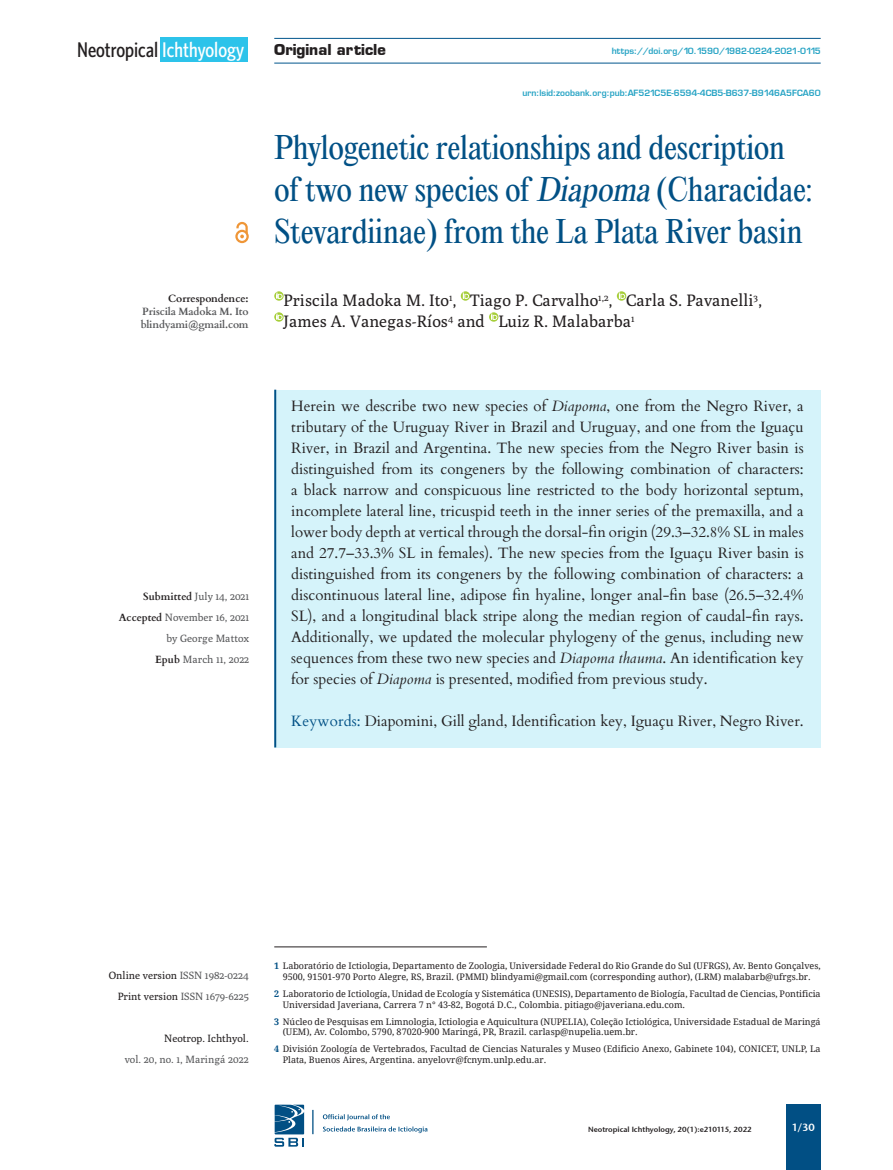
<style>
.page{position:relative;width:893px;height:1170px;background:#fff}
.page>*{position:absolute;margin:0;border:0;box-sizing:border-box;transform-origin:0 0}
.t1{font:30px/42px "Editorial New";letter-spacing:-.025em;color:#015085}
.t2{font:500 21.3px "Whitney Condensed";color:#231f20}
.t3{font:16.5px/21px "Poly";color:#231f20}
.t4{font:700 15.75px "Eugenio";color:#231f20}
.t5{font:15px/21px "Cardo";color:#231f20;text-align:justify}
.t6{font:10.5px/21px "Poly";color:#57585a;text-align:right}
.t7{font:10.5px "Poly";color:#231f20}
.t8{font:700 10.5px "Cardo";letter-spacing:-.015em;color:#57585a}
.t9{font:700 10.5px "Cardo";color:#231f20}
.t10{font:10.5px "Stone Sans Sem ITCTT Semi";color:#fff}
.NI_Rodapes{font:9px/10.8px "Droid Serif";color:#231f20}
.t11{font:9px "Eugenio Medium Normal";color:#26a3c4}
.t12{font:7.5px "Stone Sans Sem ITCTT Semi";color:#231f20}
.s1{color:#fff}
.s2{font-style:italic}
.s3{font-family:"Cardo";font-weight:700;color:#231f20}
.s4{color:#015085}
.s5{color:#57585a}
.s6{color:#231f20}
.s7{font-weight:700;color:#014f84}
</style>
<div class="page">
<div style="left:786px;top:1104px;width:35px;height:65px;background:#014f84"></div>
<hr style="left:274px;top:63px;width:547px;height:1px;background:#01558c">
<hr style="left:274px;top:38px;width:547px;height:1px;background:#01558c">
<svg style="left:323px;top:1126px;width:104px;height:6px"></svg>
<svg style="left:323px;top:1114px;width:67px;height:6px"></svg>
<svg style="left:312px;top:1109px;width:1px;height:25px"></svg>
<svg style="left:274px;top:1104px;width:30px;height:42px"></svg>
<div style="left:160px;top:37px;width:88px;height:25px;background:#2dc3ea"></div>
<div style="left:274px;top:389px;width:547px;height:358px;background:#d5f3fa"></div>
<hr style="left:274px;top:389px;width:2px;height:358px;background:#015085">
<svg style="left:274px;top:291px;width:10px;height:10px"></svg>
<svg style="left:276px;top:292px;width:7px;height:7px"></svg>
<svg style="left:461px;top:291px;width:9px;height:10px"></svg>
<svg style="left:462px;top:292px;width:8px;height:7px"></svg>
<svg style="left:617px;top:291px;width:9px;height:10px"></svg>
<svg style="left:619px;top:292px;width:7px;height:7px"></svg>
<svg style="left:274px;top:312px;width:10px;height:10px"></svg>
<svg style="left:276px;top:313px;width:7px;height:7px"></svg>
<svg style="left:489px;top:312px;width:9px;height:10px"></svg>
<svg style="left:491px;top:313px;width:7px;height:7px"></svg>
<hr style="left:274px;top:946px;width:213px;height:1px;background:#231f20">
<svg style="left:235px;top:222px;width:14px;height:21px"></svg>
<h2 class="t2" style="left:77px;top:37px;width:169px">Neotropical <span class="s1">Ichthyology</span></h2>
<p class="t4" style="left:274px;top:40px;width:113px">Original article</p>
<p class="t11" style="left:612px;top:45px;width:210px">https://doi.org/10.1590/1982-0224-2021-0115</p>
<p class="t11" style="left:523px;top:88px;width:300px">urn:lsid:zoobank.org:pub:AF521C5E-6594-4CB5-B637-B9146A5FCA60</p>
<p class="t9" style="left:168px;top:290px;width:82px">Correspondence:</p>
<p class="t8" style="left:142px;top:303px;width:108px">Priscila Madoka M. Ito</p>
<p class="t8" style="left:141px;top:316px;width:109px">blindyami@gmail.com</p>
<p class="t1" style="left:274px;top:126px;width:539px">Phylogenetic relationships and description of two new species of <span class="s2">Diapoma</span> (Characidae:<br>Stevardiinae) from the La Plata River basin</p>
<p class="t3" style="left:284px;top:290px;width:480px">Priscila Madoka M. Ito<sup>1</sup>, Tiago P. Carvalho<sup>1,2</sup>, Carla S. Pavanelli<sup>3</sup>,<br>James A. Vanegas-Ríos<sup>4</sup> and Luiz R. Malabarba<sup>1</sup></p>
<p class="t6" style="left:119px;top:586px;width:132px"><span class="s3">Submitted</span> July 14, 2021<br><span class="s3">Accepted</span> November 16, 2021 by George Mattox<br><span class="s3">Epub</span> March 11, 2022</p>
<p class="t5" style="left:291px;top:395px;width:514px">Herein we describe two new species of <span class="s2">Diapoma</span>, one from the Negro River, a tributary of the Uruguay River in Brazil and Uruguay, and one from the Iguaçu River, in Brazil and Argentina. The new species from the Negro River basin is distinguished from its congeners by the following combination of characters: a black narrow and conspicuous line restricted to the body horizontal septum, incomplete lateral line, tricuspid teeth in the inner series of the premaxilla, and a lower body depth at vertical through the dorsal-fin origin (29.3–32.8% SL in males and 27.7–33.3% SL in females). The new species from the Iguaçu River basin is distinguished from its congeners by the following combination of characters: a discontinuous lateral line, adipose fin hyaline, longer anal-fin base (26.5–32.4% SL), and a longitudinal black stripe along the median region of caudal-fin rays.<br>Additionally, we updated the molecular phylogeny of the genus, including new sequences from these two new species and <span class="s2">Diapoma thauma</span>. An identification key for species of <span class="s2">Diapoma</span> is presented, modified from previous study.</p>
<p class="t5" style="left:291px;top:710px;width:514px"><span class="s4">Keywords:</span> Diapomini, Gill gland, Identification key, Iguaçu River, Negro River.</p>
<p class="t7" style="left:109px;top:968px;width:141px">Online version <span class="s5">ISSN 1982-0224</span></p>
<p class="t6" style="left:118px;top:985px;width:133px"><span class="s6">Print version</span> ISSN 1679-6225</p>
<p class="t7" style="left:164px;top:1031px;width:86px">Neotrop. Ichthyol.</p>
<p class="t6" style="left:125px;top:1048px;width:126px">vol. 20, no. 1, Maringá 2022</p>
<p class="NI_Rodapes" style="left:274px;top:960px;width:548px;text-align:center"><span class="s7">1</span> Laboratório de Ictiologia, Departamento de Zoologia, Universidade Federal do Rio Grande do Sul (UFRGS), Av. Bento Gonçalves,<br>9500, 91501-970 Porto Alegre, RS, Brazil. (PMMI) blindyami@gmail.com (corresponding author), (LRM) malabarb@ufrgs.br.</p>
<p class="NI_Rodapes" style="left:283px;top:988px;width:539px;text-indent:-9px"><span class="s7">2</span> Laboratorio de Ictiología, Unidad de Ecología y Sistemática (UNESIS), Departamento de Biología, Facultad de Ciencias, Pontificia<br>Universidad Javeriana, Carrera 7 n° 43-82, Bogotá D.C., Colombia. pitiago@javeriana.edu.com.</p>
<p class="NI_Rodapes" style="left:283px;top:1016px;width:539px;text-indent:-9px"><span class="s7">3</span> Núcleo de Pesquisas em Limnologia, Ictiologia e Aquicultura (NUPELIA), Coleção Ictiológica, Universidade Estadual de Maringá (UEM), Av. Colombo, 5790, 87020-900 Maringá, PR, Brazil. carlasp@nupelia.uem.br.</p>
<p class="NI_Rodapes" style="left:283px;top:1043px;width:539px;text-indent:-9px"><span class="s7">4</span> División Zoología de Vertebrados, Facultad de Ciencias Naturales y Museo (Edificio Anexo, Gabinete 104), CONICET, UNLP, La<br>Plata, Buenos Aires, Argentina. anyelovr@fcnym.unlp.edu.ar.</p>
<p class="t12" style="left:588px;top:1124px;width:165px">Neotropical Ichthyology, 20(1):e210115, 2022</p>
<p class="t10" style="left:792px;top:1121px;width:25px">1/30</p>
</div>
